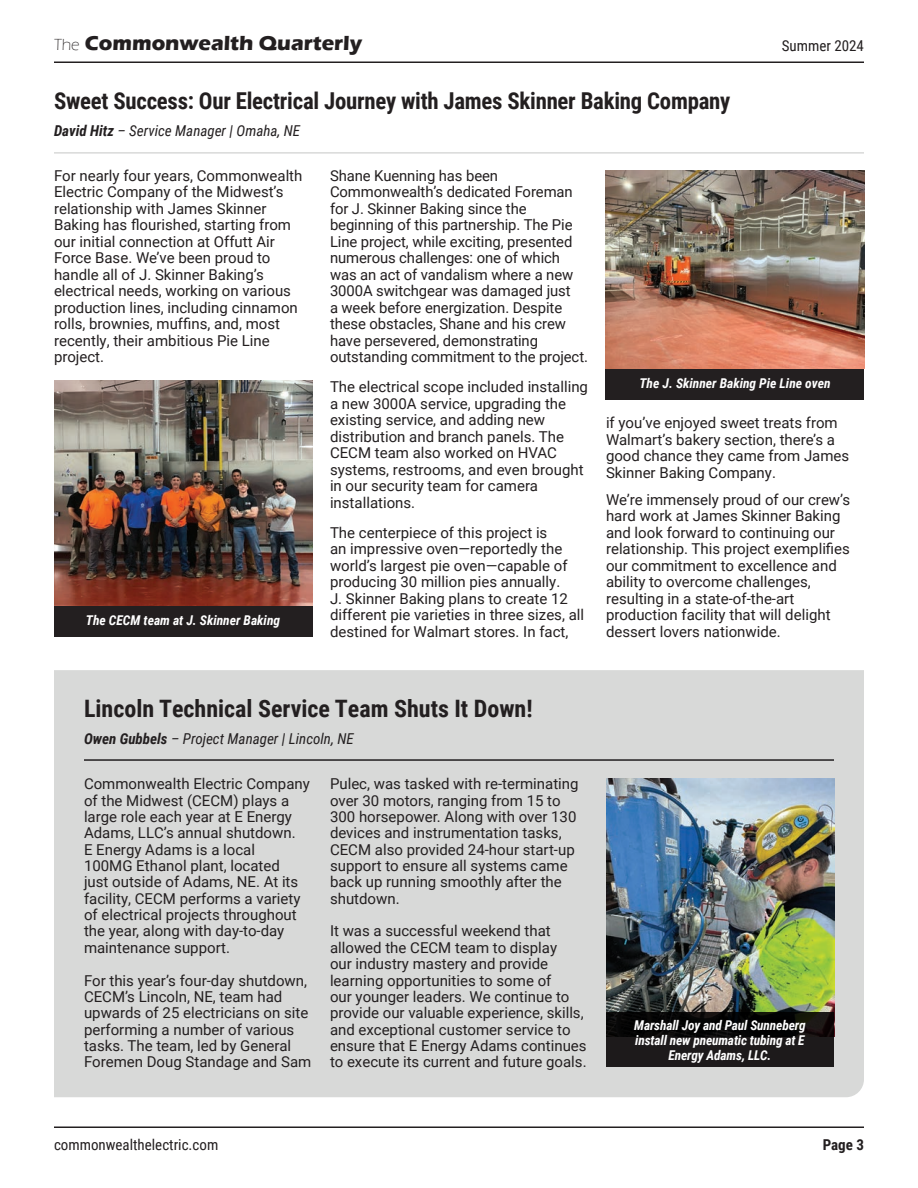
<style>
.page{position:relative;width:918px;height:1188px;background:#fff}
.page>*{position:absolute;margin:0;border:0;box-sizing:border-box;transform-origin:0 0}
.t1{font:700 24px "Roboto Condensed";color:#231f20}
.t2{font:700 23.25px "Roboto Condensed";letter-spacing:-.01em;color:#231f20}
.t3{font:700 21px "Eras ITC";color:#231f20}
.t4{font:15px/16.5px "Roboto";color:#231f20}
.t5{font:italic 15px "Roboto Condensed";color:#231f20}
.t6{font:15px "Roboto Condensed";color:#231f20}
.t7{font:700 15px "Roboto Condensed";color:#231f20}
.t8{font:italic 700 13.5px/15px "Roboto Condensed";letter-spacing:-.01em;color:#fff;text-align:center}
.s1{font-weight:300;font-size:16.5px}
.s2{font-weight:700}
</style>
<div class="page">
<hr style="left:54px;top:1126px;width:810px;height:2px;background:#231f20">
<hr style="left:54px;top:62px;width:810px;height:1px;background:#231f20">
<hr style="left:54px;top:152px;width:810px;height:2px;background:#d8d9d8">
<div style="left:54px;top:670px;width:810px;height:427px;background:#d8d9d8"></div>
<hr style="left:84px;top:759px;width:750px;height:2px;background:#211e1f">
<img style="left:606px;top:779px;width:228px;height:234px">
<svg style="left:606px;top:1013px;width:228px;height:54px;background:#131111"></svg>
<img style="left:54px;top:380px;width:258px;height:226px">
<img style="left:606px;top:170px;width:258px;height:199px">
<div style="left:54px;top:606px;width:258px;height:31px;background:#231f20"></div>
<div style="left:606px;top:369px;width:258px;height:31px;background:#231f20"></div>
<h3 class="t3" style="left:54px;top:31px;width:310px"><span class="s1">The</span> Commonwealth Quarterly</h3>
<p class="t6" style="left:782px;top:36px;width:84px">Summer 2024</p>
<h2 class="t2" style="left:54px;top:84px;width:678px">Sweet Success: Our Electrical Journey with James Skinner Baking Company</h2>
<p class="t5" style="left:54px;top:120px;width:248px"><span class="s2">David Hitz</span> – Service Manager | Omaha, NE</p>
<p class="t4" style="left:54px;top:167px;width:250px">For nearly four years, Commonwealth Electric Company of the Midwest’s relationship with James Skinner Baking has flourished, starting from our initial connection at Offutt Air Force Base. We’ve been proud to handle all of J. Skinner Baking’s electrical needs, working on various production lines, including cinnamon rolls, brownies, muffins, and, most recently, their ambitious Pie Line project.</p>
<p class="t4" style="left:330px;top:167px;width:260px">Shane Kuenning has been Commonwealth’s dedicated Foreman for J. Skinner Baking since the beginning of this partnership. The Pie Line project, while exciting, presented numerous challenges: one of which was an act of vandalism where a new 3000A switchgear was damaged just<br>a week before energization. Despite these obstacles, Shane and his crew have persevered, demonstrating outstanding commitment to the project.</p>
<p class="t4" style="left:330px;top:378px;width:260px">The electrical scope included installing a new 3000A service, upgrading the existing service, and adding new distribution and branch panels. The<br>CECM team also worked on HVAC systems, restrooms, and even brought in our security team for camera installations.</p>
<p class="t4" style="left:330px;top:524px;width:256px">The centerpiece of this project is<br>an impressive oven—reportedly the world’s largest pie oven—capable of producing 30 million pies annually.<br>J. Skinner Baking plans to create 12 different pie varieties in three sizes, all destined for Walmart stores. In fact,</p>
<p class="t8" style="left:639px;top:375px;width:193px">The J. Skinner Baking Pie Line oven</p>
<p class="t4" style="left:606px;top:414px;width:245px">if you’ve enjoyed sweet treats from<br>Walmart’s bakery section, there’s a good chance they came from James<br>Skinner Baking Company.</p>
<p class="t4" style="left:606px;top:491px;width:246px">We’re immensely proud of our crew’s hard work at James Skinner Baking and look forward to continuing our relationship. This project exemplifies our commitment to excellence and ability to overcome challenges, resulting in a state-of-the-art production facility that will delight dessert lovers nationwide.</p>
<p class="t8" style="left:86px;top:613px;width:196px">The CECM team at J. Skinner Baking</p>
<h1 class="t1" style="left:84px;top:692px;width:450px">Lincoln Technical Service Team Shuts It Down!</h1>
<p class="t5" style="left:84px;top:728px;width:271px"><span class="s2">Owen Gubbels</span> – Project Manager | Lincoln, NE</p>
<p class="t4" style="left:84px;top:775px;width:227px">Commonwealth Electric Company of the Midwest (CECM) plays a large role each year at E Energy<br>Adams, LLC’s annual shutdown.<br>E Energy Adams is a local<br>100MG Ethanol plant, located<br>just outside of Adams, NE. At its facility, CECM performs a variety of electrical projects throughout the year, along with day-to-day maintenance support.</p>
<p class="t4" style="left:84px;top:971px;width:229px">For this year’s four-day shutdown,<br>CECM’s Lincoln, NE, team had upwards of 25 electricians on site performing a number of various tasks. The team, led by General<br>Foremen Doug Standage and Sam</p>
<p class="t4" style="left:330px;top:775px;width:250px">Pulec, was tasked with re-terminating over 30 motors, ranging from 15 to<br>300 horsepower. Along with over 130 devices and instrumentation tasks,<br>CECM also provided 24-hour start-up support to ensure all systems came back up running smoothly after the shutdown.</p>
<p class="t4" style="left:330px;top:922px;width:258px">It was a successful weekend that allowed the CECM team to display<br>our industry mastery and provide learning opportunities to some of<br>our younger leaders. We continue to provide our valuable experience, skills, and exceptional customer service to ensure that E Energy Adams continues to execute its current and future goals.</p>
<p class="t6" style="left:54px;top:1134px;width:166px">commonwealthelectric.com</p>
<p class="t8" style="left:634px;top:1017px;width:173px">Marshall Joy and Paul Sunneberg install new pneumatic tubing at E<br>Energy Adams, LLC.</p>
<p class="t7" style="left:823px;top:1134px;width:43px">Page 3</p>
</div>
